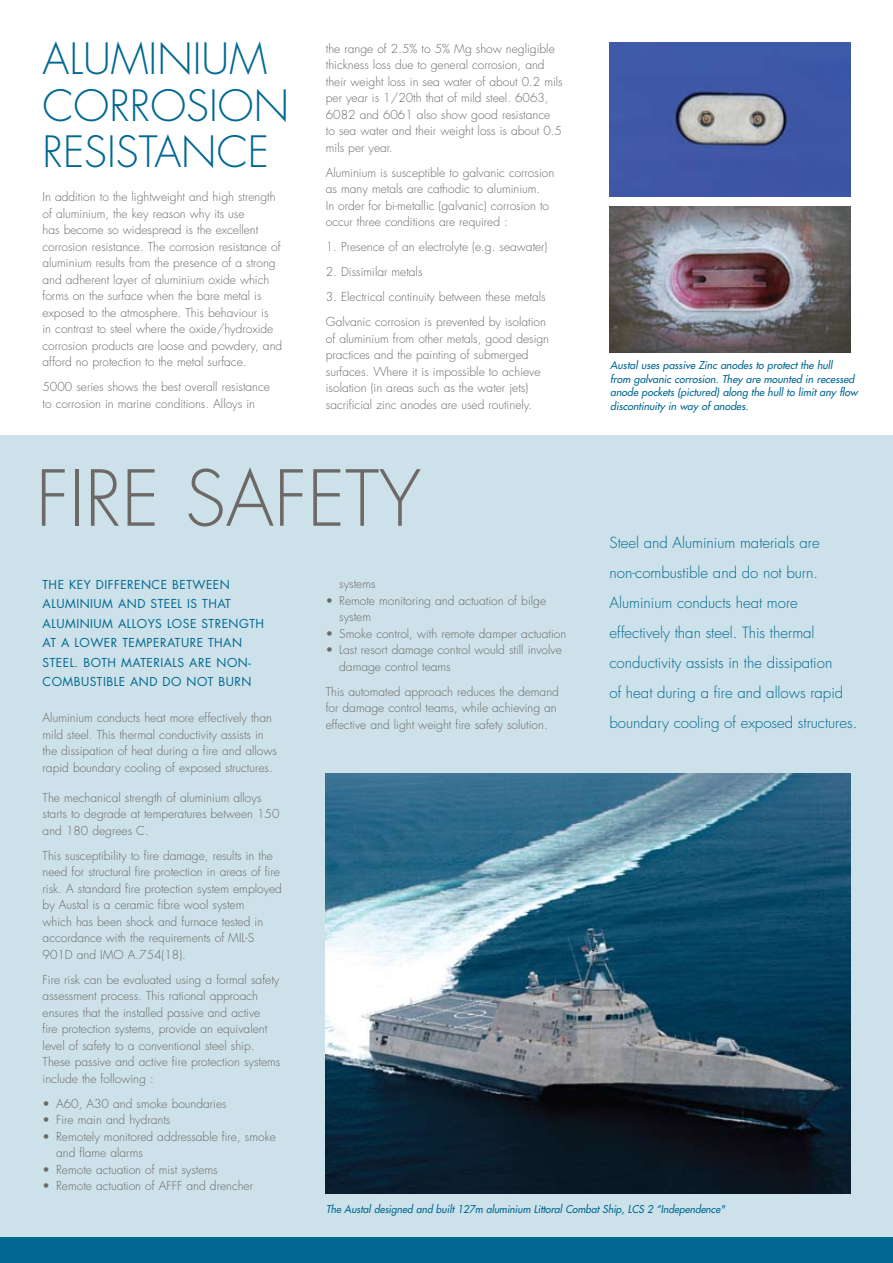
<style>
.page{position:relative;width:893px;height:1263px;background:#fff}
.page>*{position:absolute;margin:0;border:0;box-sizing:border-box;transform-origin:0 0}
.t1{font:300 75px "Futura";color:#6d6966}
.t2{font:300 42px/46.5px "Futura";color:#006892}
.t3{font:300 15px/30px "Futura";color:#006892}
.t4{font:300 12px/16.5px "Futura";color:#6d6966}
.t5{font:12px "Futura";letter-spacing:.04em;color:#006892}
.t6{font:italic 10.5px/13.5px "Futura";color:#006892}
</style>
<div class="page">
<div style="left:0;top:435px;width:893px;height:828px;background:#cce1e9"></div>
<div style="left:0;top:1237px;width:893px;height:26px;background:#006892"></div>
<img style="left:325px;top:774px;width:525px;height:420px">
<img style="left:610px;top:43px;width:240px;height:154px">
<img style="left:610px;top:207px;width:240px;height:145px">
<h2 class="t2" style="left:43px;top:36px;width:248px">Aluminium<br>Corrosion<br>Resistance</h2>
<p class="t4" style="left:43px;top:189px;width:241px">I n addition to the lightweight and high strength of aluminium, the key reason why its use<br>has become so widespread is the excellent corrosion resistance. The corrosion resistance of aluminium results from the presence of a strong and adherent layer of aluminium oxide which forms on the surface when the bare metal is exposed to the atmosphere. This behaviour is<br>in contrast to steel where the oxide/hydroxide corrosion products are loose and powdery, and afford no protection to the metal surface.</p>
<p class="t4" style="left:43px;top:379px;width:229px">5000 series shows the best overall resistance to corrosion in marine conditions. Alloys in</p>
<p class="t4" style="left:326px;top:40px;width:238px">the range of 2.5% to 5% Mg show negligible thickness loss due to general corrosion, and their weight loss in sea water of about 0.2 mils per year is 1/20th that of mild steel. 6063, 6082 and 6061 also show good resistance<br>to sea water and their weight loss is about 0.5 mils per year.</p>
<p class="t4" style="left:326px;top:164px;width:230px">Aluminium is susceptible to galvanic corrosion as many metals are cathodic to aluminium.<br>I n order for bi-metallic (galvanic) corrosion to occur three conditions are required :</p>
<p class="t4" style="left:326px;top:239px;width:223px">1. Presence of an electrolyte (e.g. seawater)</p>
<p class="t4" style="left:326px;top:264px;width:98px">2. Dissimilar metals</p>
<p class="t4" style="left:326px;top:284px;width:222px;line-height:25px">3. Electrical continuity between these metals<br>Galvanic corrosion is prevented by isolation</p>
<p class="t4" style="left:326px;top:330px;width:225px">of aluminium from other metals, good design practices and the painting of submerged surfaces. Where it is impossible to achieve isolation (in areas such as the water jets) sacrificial zinc anodes are used routinely.</p>
<h1 class="t1" style="left:36px;top:450px;width:387px">Fire safety</h1>
<p class="t5" style="left:43px;top:576px;width:69px">THE KEY DIFFE</p>
<p class="t5" style="left:127px;top:576px;width:88px">RENCE BETWEEN</p>
<p class="t5" style="left:43px;top:596px;width:31px">ALUMINI</p>
<p class="t5" style="left:94px;top:596px;width:65px">UMAND STEE</p>
<p class="t5" style="left:178px;top:596px;width:33px">L IS THAT</p>
<p class="t5" style="left:43px;top:615px;width:31px">ALUMINI</p>
<p class="t5" style="left:94px;top:615px;width:88px">UM ALLOYS LOSE</p>
<p class="t5" style="left:201px;top:615px;width:30px">STRENGTH</p>
<p class="t5" style="left:43px;top:635px;width:89px">AT A LOWER TEM</p>
<p class="t5" style="left:147px;top:635px;width:71px">PERATURE THAN</p>
<p class="t5" style="left:43px;top:654px;width:8px">STEE</p>
<p class="t5" style="left:70px;top:654px;width:31px">L. BOTH</p>
<p class="t5" style="left:121px;top:654px;width:9px">MATE</p>
<p class="t5" style="left:153px;top:654px;width:74px">RIALS ARE NON</p>
<p class="t5" style="left:248px;top:654px;width:4px">-</p>
<p class="t5" style="left:43px;top:674px;width:20px">COMB</p>
<p class="t5" style="left:81px;top:674px;width:16px">USTIB</p>
<p class="t5" style="left:114px;top:674px;width:83px">LEAND DO NOT</p>
<p class="t5" style="left:219px;top:674px;width:31px">BURN</p>
<p class="t4" style="left:43px;top:710px;width:236px">Aluminium conducts heat more effectively than mild steel. This thermal conductivity assists in the dissipation of heat during a fire and allows rapid boundary cooling of exposed structures.</p>
<p class="t4" style="left:43px;top:789px;width:238px">The mechanical strength of aluminium alloys starts to degrade at temperatures between 150 and 180 degrees C.</p>
<p class="t4" style="left:43px;top:847px;width:241px">This susceptibility to fire damage, results in the need for structural fire protection in areas of fire risk. A standard fire protection system employed by Austal is a ceramic fibre wool system<br>which has been shock and furnace tested in accordance with the requirements of MIL-S 901D and IMO</p>
<p class="t4" style="left:43px;top:942px;width:238px;line-height:25px;text-indent:85px">A.754(18).<br>Fire risk can be evaluated using a formal safety</p>
<p class="t4" style="left:43px;top:988px;width:239px">assessment process. This rational approach ensures that the installed passive and active<br>fire protection systems, provide an equivalent level of safety to a conventional steel ship.<br>These passive and active fire protection systems include the following :</p>
<p class="t4" style="left:43px;top:1095px;width:186px">• A60, A30 and smoke boundaries</p>
<p class="t4" style="left:43px;top:1112px;width:129px">• Fire main and hydrants</p>
<p class="t4" style="left:56px;top:1128px;width:221px;text-indent:-13px">• Remotely monitored addressable fire, smoke and flame alarms</p>
<p class="t4" style="left:43px;top:1161px;width:177px">• Remote actuation of mist systems</p>
<p class="t4" style="left:43px;top:1178px;width:212px">• Remote actuation of AFFF and drencher</p>
<p class="t4" style="left:339px;top:576px;width:38px">systems</p>
<p class="t4" style="left:339px;top:592px;width:208px;text-indent:-14px">• Remote monitoring and actuation of bilge system</p>
<p class="t4" style="left:326px;top:625px;width:242px">• Smoke control, with remote damper actuation</p>
<p class="t4" style="left:339px;top:642px;width:224px;text-indent:-14px">• Last resort damage control would still involve damage control teams</p>
<p class="t4" style="left:326px;top:683px;width:235px">This automated approach reduces the demand for damage control teams, while achieving an effective and light weight fire safety solution.</p>
<p class="t6" style="left:610px;top:359px;width:249px">Austal uses passive Zinc anodes to protect the hull<br>from galvanic corrosion. They are mounted in recessed anode pockets (pictured) along the hull to limit any flow discontinuity in way of anodes.</p>
<p class="t3" style="left:609px;top:528px;width:249px">Steel and Aluminium materials are non-combustible and do not burn.<br>Aluminium conducts heat more effectively than steel. This thermal conductivity assists in the dissipation<br>of heat during a fire and allows rapid boundary cooling of exposed structures.</p>
<p class="t6" style="left:326px;top:1202px;width:400px">The Austal designed and built 127m aluminium Littoral Combat Ship, LCS 2 “Independence"</p>
</div>
